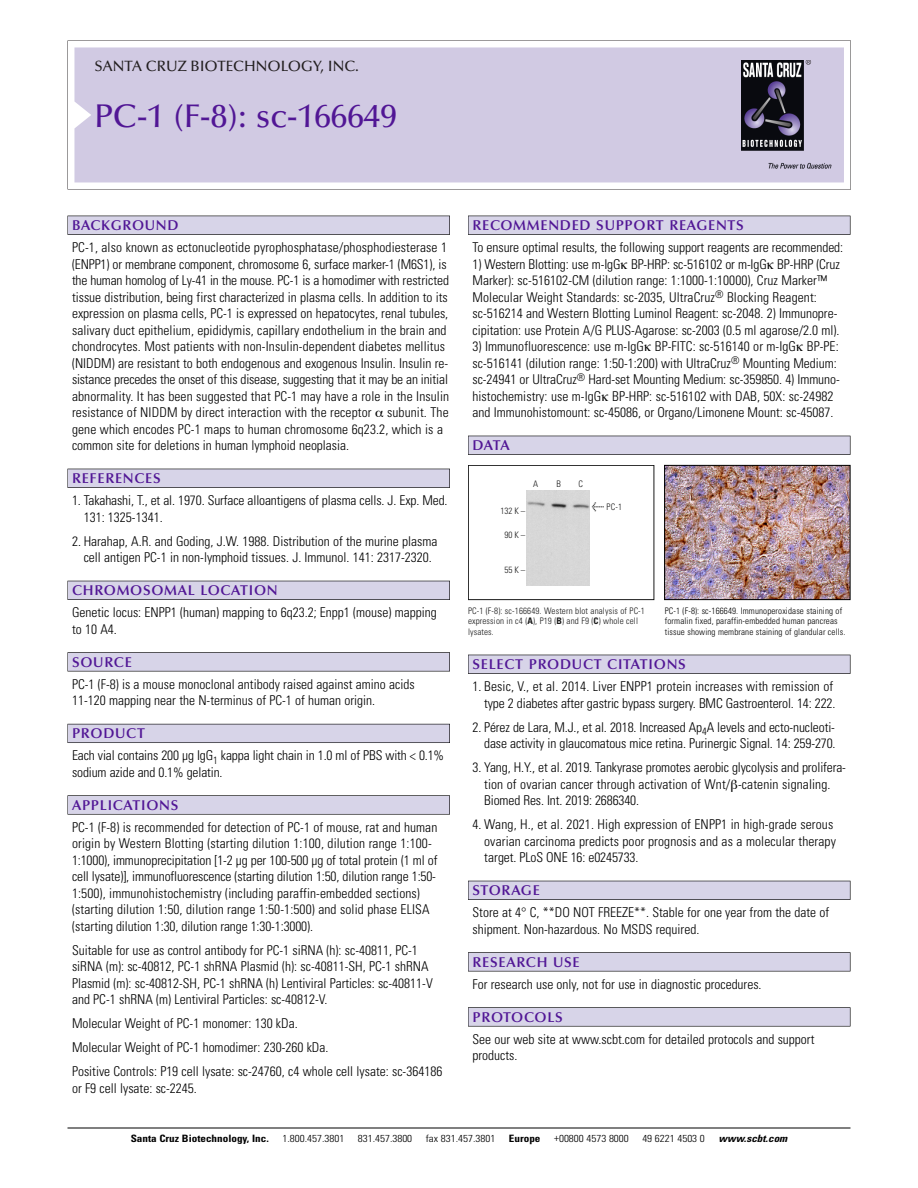
<style>
.page{position:relative;width:918px;height:1188px;background:#fff}
.page>*{position:absolute;margin:0;border:0;box-sizing:border-box;transform-origin:0 0}
.t1{font:500 33px "Optima";color:#511695}
.t2{font:500 15px "Optima";color:#231f20}
.t3{font:600 14.25px "Optima";letter-spacing:.05em;color:#511695}
.t4{font:300 condensed 13.5px/16.5px "Univers";color:#000}
.t5{font:300 condensed 10.2px "Univers";color:#000;scale:1.1 1}
.t6{font:700 condensed 10.2px "Univers";color:#000;scale:1.1 1}
.t7{font:italic 700 condensed 10.2px "Univers";color:#000;scale:1.1 1}
.t8{font:300 condensed 9px/10.5px "Univers";letter-spacing:.015em;color:#000}
.t9{font:300 condensed 9px/10.5px "Univers";letter-spacing:.015em;color:#191919}
.s1{font-family:"Meta Plus";font-weight:400;font-stretch:normal;font-size:10.5px}
.s2{font-weight:700}
</style>
<div class="page">
<svg style="left:68px;top:40px;width:783px;height:149px"></svg>
<div style="left:74px;top:47px;width:770px;height:135px;background:#d1cae3"></div>
<img style="left:741px;top:60px;width:90px;height:108px">
<div style="left:68px;top:216px;width:382px;height:19px;background:#535256"></div>
<div style="left:68px;top:216px;width:381px;height:18px;background:#d7d4e8"></div>
<div style="left:68px;top:469px;width:382px;height:19px;background:#525156"></div>
<div style="left:68px;top:469px;width:381px;height:18px;background:#d7d4e8"></div>
<div style="left:68px;top:581px;width:382px;height:19px;background:#515057"></div>
<div style="left:68px;top:581px;width:381px;height:18px;background:#d7d4e8"></div>
<div style="left:68px;top:652px;width:382px;height:19px;background:#575659"></div>
<div style="left:68px;top:653px;width:381px;height:18px;background:#d7d4e8"></div>
<div style="left:68px;top:724px;width:382px;height:19px;background:#595860"></div>
<div style="left:68px;top:724px;width:381px;height:18px;background:#d7d4e8"></div>
<svg style="left:68px;top:795px;width:382px;height:20px"></svg>
<div style="left:68px;top:796px;width:381px;height:18px;background:#d7d4e8"></div>
<div style="left:468px;top:216px;width:382px;height:19px;background:#535256"></div>
<div style="left:468px;top:216px;width:382px;height:18px;background:#d7d4e8"></div>
<div style="left:468px;top:436px;width:382px;height:19px;background:#525156"></div>
<div style="left:468px;top:436px;width:382px;height:18px;background:#d7d4e8"></div>
<div style="left:468px;top:655px;width:382px;height:19px;background:#525156"></div>
<div style="left:468px;top:655px;width:382px;height:18px;background:#d7d4e8"></div>
<div style="left:468px;top:881px;width:382px;height:19px;background:#515057"></div>
<div style="left:468px;top:881px;width:382px;height:18px;background:#d7d4e8"></div>
<div style="left:468px;top:952px;width:382px;height:19px;background:#575659"></div>
<div style="left:468px;top:953px;width:382px;height:18px;background:#d7d4e8"></div>
<svg style="left:468px;top:1007px;width:382px;height:20px"></svg>
<div style="left:468px;top:1008px;width:382px;height:18px;background:#d7d4e8"></div>
<hr style="left:68px;top:1128px;width:782px;height:1px;background:#000">
<img style="left:666px;top:467px;width:182px;height:131px">
<div style="left:664px;top:465px;width:186px;height:135px;border:1px solid #000"></div>
<div style="left:468px;top:465px;width:186px;height:135px;border:1px solid #191919"></div>
<div style="left:526px;top:490px;width:64px;height:95px;background:#d7d7d7"></div>
<p class="t2" style="left:94px;top:60px;width:266px">SANTA CRUZ BIOTECHNOLOGY, INC.</p>
<p class="t1" style="left:94px;top:102px;width:304px">PC-1 (F-8): sc-166649</p>
<p class="t3" style="left:72px;top:219px;width:108px">BACKGROUND</p>
<p class="t4" style="left:72px;top:240px;width:379px">PC-1, also known as ectonucleotide pyrophosphatase/phosphodiesterase 1 (ENPP1) or membrane component, chromosome 6, surface marker-1 (M6S1), is the human homolog of Ly-41 in the mouse. PC-1 is a homodimer with restricted tissue distribution, being first characterized in plasma cells. In addition to its expression on plasma cells, PC-1 is expressed on hepatocytes, renal tubules, salivary duct epithelium, epididymis, capillary endothelium in the brain and chondrocytes. Most patients with non-Insulin-dependent diabetes mellitus (NIDDM) are resistant to both endogenous and exogenous Insulin. Insulin re&shy;sistance precedes the onset of this disease, suggesting that it may be an initial abnormality. It has been suggested that PC-1 may have a role in the Insulin resistance of NIDDM by direct interaction with the receptor subunit. The gene which encodes PC-1 maps to human chromosome 6q23.2, which is a common site for deletions in human lymphoid neoplasia.</p>
<p class="t3" style="left:72px;top:472px;width:90px">REFERENCES</p>
<p class="t4" style="left:84px;top:493px;width:365px;text-indent:-12px">1. Takahashi, T., et al. 1970. Surface alloantigens of plasma cells. J. Exp. Med.<br>131: 1325-1341.</p>
<p class="t4" style="left:72px;top:534px;width:367px;text-align:center">2. Harahap, A.R. and Goding, J.W. 1988. Distribution of the murine plasma cell antigen PC-1 in non-lymphoid tissues. J. Immunol. 141: 2317-2320.</p>
<p class="t3" style="left:72px;top:584px;width:207px">CHROMOSOMAL LOCATION</p>
<p class="t4" style="left:72px;top:606px;width:366px">Genetic locus: ENPP1 (human) mapping to 6q23.2; Enpp1 (mouse) mapping to 10 A4.</p>
<p class="t3" style="left:72px;top:656px;width:61px">SOURCE</p>
<p class="t4" style="left:72px;top:677px;width:344px">PC-1 (F-8) is a mouse monoclonal antibody raised against amino acids<br>11-120 mapping near the N-terminus of PC-1 of human origin.</p>
<p class="t3" style="left:72px;top:727px;width:74px">PRODUCT</p>
<p class="t4" style="left:72px;top:749px;width:374px">Each vial contains 200 µg IgG<sub>1</sub> kappa light chain in 1.0 ml of PBS with &lt; 0.1% sodium azide and 0.1% gelatin.</p>
<p class="t3" style="left:72px;top:799px;width:108px">APPLICATIONS</p>
<p class="t4" style="left:72px;top:820px;width:367px">PC-1 (F-8) is recommended for detection of PC-1 of mouse, rat and human origin by Western Blotting (starting dilution 1:100, dilution range 1:100- 1:1000), immunoprecipitation [1-2 µg per 100-500 µg of total protein (1 ml of cell lysate)], immunofluorescence (starting dilution 1:50, dilution range 1:50- 1:500), immunohistochemistry (including paraffin-embedded sections) (starting dilution 1:50, dilution range 1:50-1:500) and solid phase ELISA (starting dilution 1:30, dilution range 1:30-1:3000).</p>
<p class="t4" style="left:72px;top:943px;width:362px">Suitable for use as control antibody for PC-1 siRNA (h): sc-40811, PC-1 siRNA (m): sc-40812, PC-1 shRNA Plasmid (h): sc-40811-SH, PC-1 shRNA Plasmid (m): sc-40812-SH, PC-1 shRNA (h) Lentiviral Particles: sc-40811-V and PC-1 shRNA (m) Lentiviral Particles: sc-40812-V.</p>
<p class="t4" style="left:72px;top:1017px;width:227px">Molecular Weight of PC-1 monomer: 130 kDa.</p>
<p class="t4" style="left:72px;top:1041px;width:258px">Molecular Weight of PC-1 homodimer: 230-260 kDa.</p>
<p class="t4" style="left:72px;top:1065px;width:372px">Positive Controls: P19 cell lysate: sc-24760, c4 whole cell lysate: sc-364186 or F9 cell lysate: sc-2245.</p>
<p class="t3" style="left:473px;top:219px;width:273px">RECOMMENDED SUPPORT REAGENTS</p>
<p class="t4" style="left:473px;top:240px;width:372px">To ensure optimal results, the following support reagents are recommended:</p>
<p class="t4" style="left:473px;top:257px;width:369px">1) Western Blotting: use m-IgG BP-HRP: sc-516102 or m-IgG BP-HRP (Cruz Marker): sc-516102-CM (dilution range: 1:1000-1:10000), Cruz Marker™ Molecular Weight Standards: sc-2035, UltraCruz<sup>®</sup> Blocking Reagent: sc-516214 and Western Blotting Luminol Reagent: sc-2048. 2) Immunopre&shy;cipitation: use Protein A/G PLUS-Agarose: sc-2003 (0.5 ml agarose/2.0 ml).</p>
<p class="t4" style="left:473px;top:339px;width:369px">3) Immunofluorescence: use m-IgG BP-FITC: sc-516140 or m-IgG BP-PE: sc-516141 (dilution range: 1:50-1:200) with UltraCruz<sup>®</sup> Mounting Medium: sc-24941 or UltraCruz<sup>®</sup> Hard-set Mounting Medium: sc-359850. 4) Immuno&shy;histochemistry: use m-IgG BP-HRP: sc-516102 with DAB, 50X: sc-24982 and Immunohistomount: sc-45086, or Organo/Limonene Mount: sc-45087.</p>
<p class="t3" style="left:473px;top:439px;width:39px">DATA</p>
<p class="t9" style="left:533px;top:479px;width:7px">A</p>
<p class="t9" style="left:557px;top:479px;width:6px">B</p>
<p class="t9" style="left:579px;top:479px;width:6px">C</p>
<p class="t9" style="left:500px;top:507px;width:26px">132 K –</p>
<p class="t9" style="left:504px;top:530px;width:22px">90K–</p>
<p class="t9" style="left:504px;top:565px;width:22px">55K–</p>
<p class="t9" style="left:592px;top:503px;width:32px"><span class="s1">&lt;</span> PC-1</p>
<p class="t9" style="left:468px;top:606px;width:178px">PC-1 (F-8): sc-166649. Western blot analysis of PC-1 expression in c4 (<span class="s2">A</span>), P19 (<span class="s2">B</span>) and F9 (<span class="s2">C</span>) whole cell lysates.</p>
<p class="t8" style="left:665px;top:606px;width:182px">PC-1 (F-8): sc-166649. Immunoperoxidase staining of formalin fixed, paraffin-embedded human pancreas tissue showing membrane staining of glandular cells.</p>
<p class="t3" style="left:473px;top:658px;width:215px">SELECT PRODUCT CITATIONS</p>
<p class="t4" style="left:473px;top:679px;width:364px;text-align:right">1. Besic, V., et al. 2014. Liver ENPP1 protein increases with remission of type 2 diabetes after gastric bypass surgery. BMC Gastroenterol. 14: 222.</p>
<p class="t4" style="left:473px;top:720px;width:365px;text-align:right">2. Pérez de Lara, M.J., et al. 2018. Increased Ap<sub>4</sub>A levels and ecto-nucleoti&shy;dase activity in glaucomatous mice retina. Purinergic Signal. 14: 259-270.</p>
<p class="t4" style="left:484px;top:760px;width:363px;text-indent:-12px">3. Yang, H.Y., et al. 2019. Tankyrase promotes aerobic glycolysis and prolifera&shy;tion of ovarian cancer through activation of Wnt/ -catenin signaling.<br>Biomed Res. Int. 2019: 2686340.</p>
<p class="t4" style="left:484px;top:817px;width:353px;text-indent:-12px">4. Wang, H., et al. 2021. High expression of ENPP1 in high-grade serous ovarian carcinoma predicts poor prognosis and as a molecular therapy target. PLoS ONE 16: e0245733.</p>
<p class="t3" style="left:473px;top:884px;width:69px">STORAGE</p>
<p class="t4" style="left:473px;top:906px;width:358px">Store at 4° C, **DO NOT FREEZE**. Stable for one year from the date of shipment. Non-hazardous. No MSDS required.</p>
<p class="t3" style="left:473px;top:956px;width:109px">RESEARCH USE</p>
<p class="t4" style="left:473px;top:977px;width:291px">For research use only, not for use in diagnostic procedures.</p>
<p class="t3" style="left:473px;top:1011px;width:92px">PROTOCOLS</p>
<p class="t4" style="left:473px;top:1032px;width:343px">See our web site at www.scbt.com for detailed protocols and support products.</p>
<p class="t6" style="left:131px;top:1135px;width:127px">Santa Cruz Biotechnology, Inc.</p>
<p class="t5" style="left:282px;top:1135px;width:58px">1.800.457.3801</p>
<p class="t5" style="left:358px;top:1135px;width:51px">831.457.3800</p>
<p class="t5" style="left:426px;top:1135px;width:65px">fax 831.457.3801</p>
<p class="t6" style="left:509px;top:1135px;width:30px">Europe</p>
<p class="t5" style="left:554px;top:1135px;width:69px">+00800 4573 8000</p>
<p class="t5" style="left:642px;top:1135px;width:58px">49 6221 4503 0</p>
<p class="t7" style="left:719px;top:1135px;width:66px">www.scbt.com</p>
</div>
